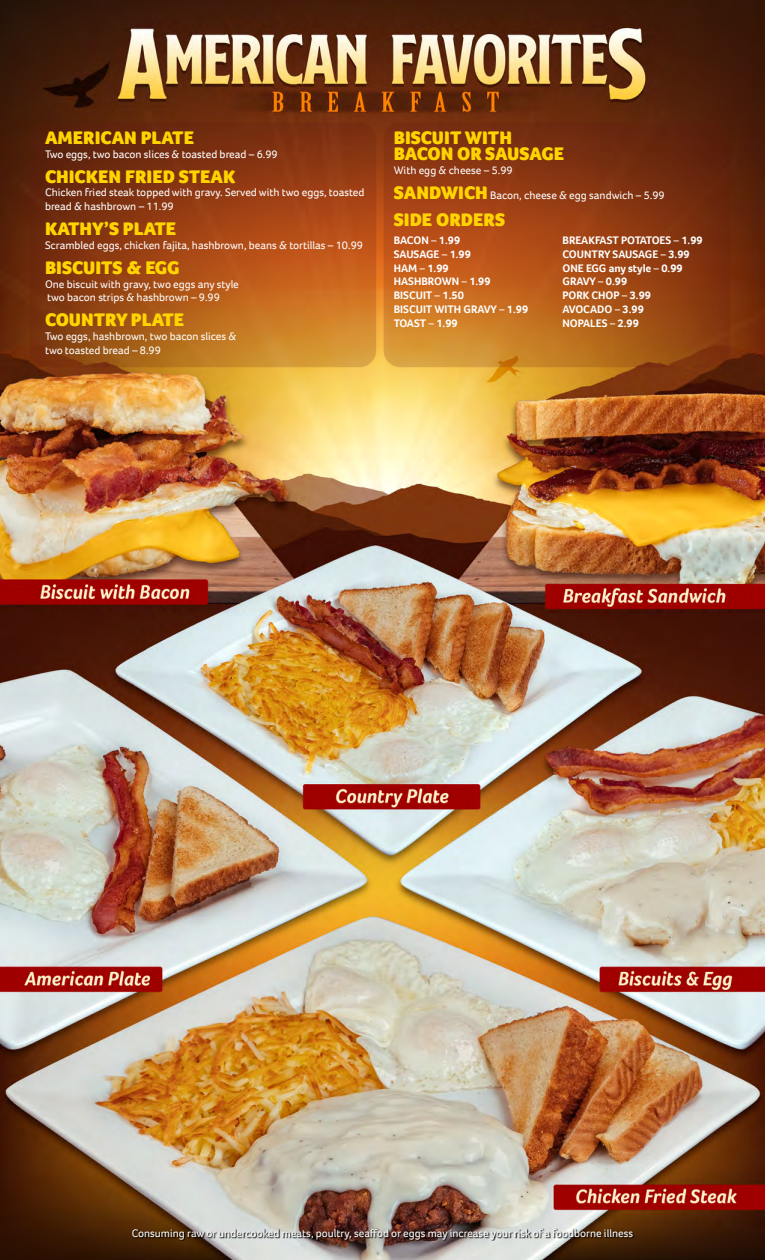
<style>
.page{position:relative;width:765px;height:1260px;background:#fff}
.page>*{position:absolute;margin:0;border:0;box-sizing:border-box;transform-origin:0 0}
.t1{font:900 18.75px/16.2px "Foco";color:#ffd400}
.t2{font:11.25px/13.8px "Foco";color:#fff}
.t3{font:700 11.25px/13.8px "Foco";color:#fff}
.s1{font-weight:900;font-size:18.75px;color:#ffd400}
</style>
<div class="page">
<img style="left:0;top:0;width:765px;height:1260px">
<svg style="left:30px;top:122px;width:346px;height:245px;background:#9a4916"></svg>
<svg style="left:384px;top:122px;width:346px;height:245px;background:#9c4a16"></svg>
<img style="left:132px;top:1228px;width:502px;height:13px">
<h1 class="t1" style="left:45px;top:129px;width:151px">AMERICAN PLATE</h1>
<p class="t2" style="left:45px;top:147px;width:234px">Two eggs, two bacon slices &amp; toasted bread – 6.99</p>
<h1 class="t1" style="left:45px;top:168px;width:192px">CHICKEN FRIED STEAK</h1>
<p class="t2" style="left:45px;top:185px;width:321px">Chicken fried steak topped with gravy. Served with two eggs, toasted bread &amp; hashbrown – 11.99</p>
<h1 class="t1" style="left:45px;top:220px;width:133px">KATHY’S PLATE</h1>
<p class="t2" style="left:45px;top:238px;width:320px">Scrambled eggs, chicken fajita, hashbrown, beans &amp; tortillas – 10.99</p>
<h1 class="t1" style="left:45px;top:259px;width:136px">BISCUITS &amp; EGG</h1>
<p class="t2" style="left:45px;top:277px;width:195px">One biscuit with gravy, two eggs any style two bacon strips &amp; hashbrown – 9.99</p>
<h1 class="t1" style="left:45px;top:312px;width:141px">COUNTRY PLATE</h1>
<p class="t2" style="left:45px;top:329px;width:193px">Two eggs, hashbrown, two bacon slices &amp; two toasted bread – 8.99</p>
<h1 class="t1" style="left:394px;top:129px;width:172px">BISCUIT WITH<br>BACON OR SAUSAGE</h1>
<p class="t2" style="left:394px;top:163px;width:120px">With egg &amp; cheese – 5.99</p>
<p class="t2" style="left:394px;top:188px;width:273px"><span class="s1">SANDWICH</span> Bacon, cheese &amp; egg sandwich – 5.99</p>
<h1 class="t1" style="left:394px;top:211px;width:113px">SIDE ORDERS</h1>
<p class="t3" style="left:394px;top:233px;width:136px">BACON – 1.99<br>SAUSAGE – 1.99<br>HAM – 1.99<br>HASHBROWN – 1.99<br>BISCUIT – 1.50<br>BISCUIT WITH GRAVY – 1.99<br>TOAST – 1.99</p>
<p class="t3" style="left:562px;top:233px;width:142px">BREAKFAST POTATOES – 1.99<br>COUNTRY SAUSAGE – 3.99<br>ONE EGG any style – 0.99<br>GRAVY – 0.99<br>PORK CHOP – 3.99<br>AVOCADO – 3.99<br>NOPALES – 2.99</p>
<p class="t2" style="left:132px;top:1226px;width:503px">Consuming raw or undercooked meats, poultry, seaffod or eggs may increase your risk of a foodborne illness</p>
</div>
